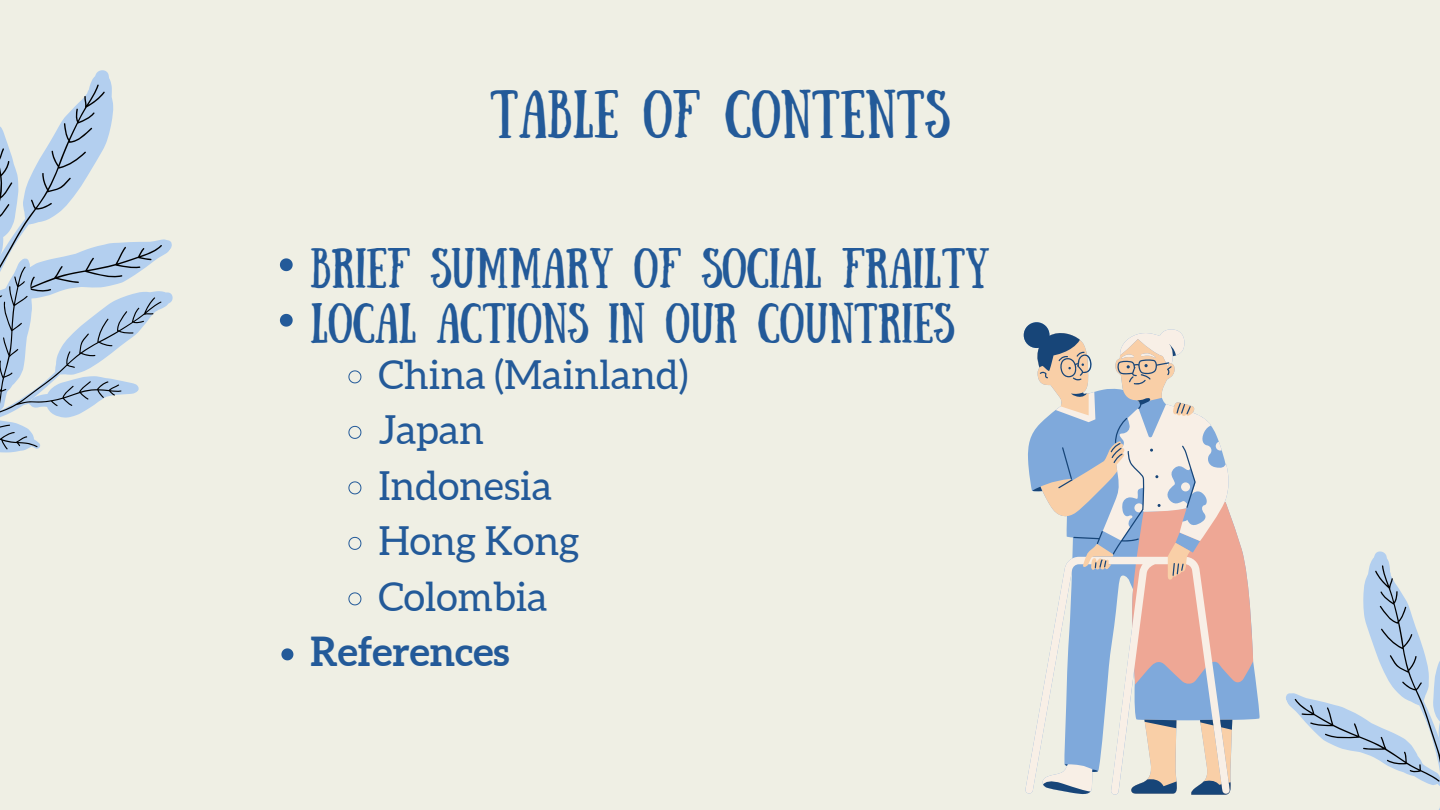
<style>
.page{position:relative;width:1440px;height:810px;background:#efefe4}
.page>*{position:absolute;margin:0;border:0;box-sizing:border-box;transform-origin:0 0}
.t1{font:48px "Sunday";color:#235a99}
.t2{font:40px/55.5px "Sunday";color:#235a99}
.t3{font:40px/55.5px "Aleo";color:#235a99}
.t4{font:700 40px "Aleo";color:#235a99}
</style>
<div class="page">
<svg style="left:1294px;top:551px;width:146px;height:259px"></svg>
<svg style="left:0;top:70px;width:173px;height:383px"></svg>
<svg style="left:280px;top:258px;width:13px;height:13px"></svg>
<svg style="left:280px;top:314px;width:13px;height:13px"></svg>
<svg style="left:348px;top:370px;width:14px;height:14px"></svg>
<svg style="left:348px;top:426px;width:14px;height:13px"></svg>
<svg style="left:348px;top:481px;width:14px;height:14px"></svg>
<svg style="left:348px;top:537px;width:14px;height:13px"></svg>
<svg style="left:348px;top:592px;width:14px;height:14px"></svg>
<svg style="left:281px;top:648px;width:12px;height:12px"></svg>
<svg style="left:1232px;top:660px;width:28px;height:66px"></svg>
<svg style="left:1232px;top:520px;width:21px;height:165px"></svg>
<svg style="left:1024px;top:322px;width:208px;height:473px"></svg>
<p class="t1" style="left:490px;top:80px;width:461px">TABLE OF CONTENTS</p>
<p class="t2" style="left:310px;top:236px;width:681px">BRIEF SUMMARY OF SOCIAL FRAILTY<br>LOCAL ACTIONS IN OUR COUNTRIES</p>
<p class="t3" style="left:378px;top:347px;width:311px">China (Mainland)<br>Japan<br>Indonesia<br>Hong Kong<br>Colombia</p>
<p class="t4" style="left:310px;top:629px;width:201px">References</p>
</div>
